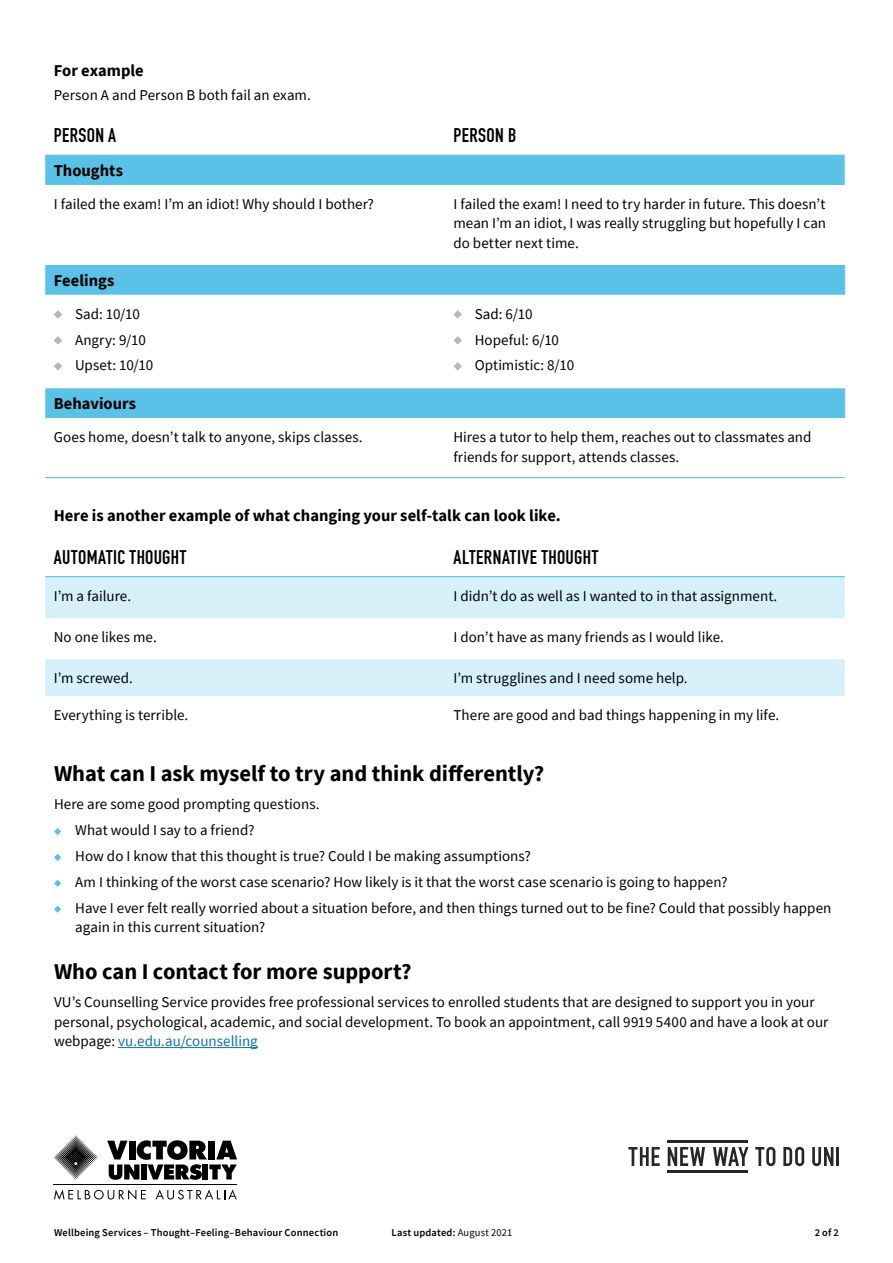
<style>
.page{position:relative;width:893px;height:1263px;background:#fff}
.page>*{position:absolute;margin:0;border:0;box-sizing:border-box;transform-origin:0 0}
.t1{font:700 22.5px "Source Sans Pro";color:#000}
.t2{font:19.5px "DIN Engschrift LT Pro";letter-spacing:.02em;color:#000}
.t3{font:700 16.5px "Source Sans Pro";color:#000}
.t4{font:15px/26px "Source Sans Pro";letter-spacing:.005em;color:#000}
.t5{font:600 10.5px "Source Sans Pro";letter-spacing:.015em;color:#000}
.s1{color:#0c71ac}
.s2{font-weight:400}
</style>
<div class="page">
<svg style="left:45px;top:156px;width:800px;height:262px"></svg>
<hr style="left:45px;top:155px;width:400px;height:1px;background:#5bc2e7">
<hr style="left:445px;top:155px;width:400px;height:1px;background:#5bc2e7">
<hr style="left:844px;top:265px;width:1px;height:30px;background:#5bc2e7">
<hr style="left:844px;top:388px;width:1px;height:30px;background:#5bc2e7">
<hr style="left:45px;top:477px;width:400px;height:1px;background:#5bc2e7">
<hr style="left:445px;top:477px;width:400px;height:1px;background:#5bc2e7">
<svg style="left:54px;top:310px;width:8px;height:9px"></svg>
<svg style="left:54px;top:336px;width:8px;height:9px"></svg>
<svg style="left:54px;top:362px;width:8px;height:8px"></svg>
<svg style="left:453px;top:310px;width:9px;height:9px"></svg>
<svg style="left:453px;top:336px;width:9px;height:9px"></svg>
<svg style="left:453px;top:362px;width:9px;height:8px"></svg>
<svg style="left:45px;top:577px;width:800px;height:119px;fill:#d6f0f9"></svg>
<hr style="left:45px;top:576px;width:400px;height:1px;background:#5bc2e7">
<hr style="left:445px;top:576px;width:400px;height:1px;background:#5bc2e7">
<svg style="left:628px;top:1147px;width:32px;height:19px"></svg>
<svg style="left:668px;top:1147px;width:37px;height:19px"></svg>
<svg style="left:713px;top:1147px;width:35px;height:19px"></svg>
<svg style="left:755px;top:1147px;width:20px;height:19px"></svg>
<svg style="left:783px;top:1147px;width:21px;height:19px"></svg>
<svg style="left:812px;top:1147px;width:21px;height:19px"></svg>
<hr style="left:836px;top:1147px;width:3px;height:19px;background:#000">
<hr style="left:668px;top:1140px;width:80px;height:3px;background:#000">
<hr style="left:668px;top:1170px;width:80px;height:3px;background:#000">
<svg style="left:107px;top:1140px;width:130px;height:40px"></svg>
<svg style="left:54px;top:1135px;width:44px;height:44px"></svg>
<svg style="left:54px;top:1189px;width:92px;height:11px"></svg>
<svg style="left:155px;top:1189px;width:82px;height:10px"></svg>
<hr style="left:54px;top:1184px;width:183px;height:1px;background:#000">
<hr style="left:118px;top:1047px;width:140px;height:1px;background:#0c71ac">
<svg style="left:54px;top:828px;width:7px;height:7px"></svg>
<svg style="left:54px;top:854px;width:7px;height:7px"></svg>
<svg style="left:54px;top:880px;width:7px;height:7px"></svg>
<svg style="left:54px;top:905px;width:7px;height:8px"></svg>
<p class="t3" style="left:54px;top:60px;width:92px">For example</p>
<p class="t4" style="left:54px;top:82px;width:259px">Person A and Person B both fail an exam.</p>
<h2 class="t2" style="left:54px;top:124px;width:64px">PERSON A</h2>
<h2 class="t2" style="left:453px;top:124px;width:64px">PERSON B</h2>
<p class="t3" style="left:54px;top:160px;width:71px">Thoughts</p>
<p class="t4" style="left:54px;top:191px;width:322px">I failed the exam! I’m an idiot! Why should I bother?</p>
<p class="t4" style="left:453px;top:194px;width:374px;line-height:19.5px;text-align:justify">I failed the exam! I need to try harder in future. This doesn’t mean I’m an idiot, I was really struggling but hopefully I can do better next time.</p>
<p class="t3" style="left:54px;top:269px;width:62px">Feelings</p>
<p class="t4" style="left:75px;top:301px;width:80px">Sad: 10/10<br>Angry: 9/10<br>Upset: 10/10</p>
<p class="t4" style="left:475px;top:301px;width:101px">Sad: 6/10<br>Hopeful: 6/10<br>Optimistic: 8/10</p>
<p class="t3" style="left:54px;top:392px;width:84px">Behaviours</p>
<p class="t4" style="left:54px;top:424px;width:310px">Goes home, doesn’t talk to anyone, skips classes.</p>
<p class="t4" style="left:453px;top:427px;width:360px;line-height:19.5px">Hires a tutor to help them, reaches out to classmates and friends for support, attends classes.</p>
<p class="t3" style="left:54px;top:505px;width:509px">Here is another example of what changing your self-talk can look like.</p>
<h2 class="t2" style="left:54px;top:546px;width:134px">AUTOMATIC THOUGHT</h2>
<h2 class="t2" style="left:453px;top:546px;width:146px">ALTERNATIVE THOUGHT</h2>
<p class="t4" style="left:54px;top:583px;width:79px">I’m a failure.</p>
<p class="t4" style="left:453px;top:583px;width:325px">I didn’t do as well as I wanted to in that assignment.</p>
<p class="t4" style="left:54px;top:624px;width:105px">No one likes me.</p>
<p class="t4" style="left:453px;top:624px;width:272px">I don’t have as many friends as I would like.</p>
<p class="t4" style="left:54px;top:665px;width:81px">I’m screwed.</p>
<p class="t4" style="left:453px;top:665px;width:236px">I’m strugglines and I need some help.</p>
<p class="t4" style="left:54px;top:702px;width:136px">Everything is terrible.</p>
<p class="t4" style="left:453px;top:702px;width:327px">There are good and bad things happening in my life.</p>
<h1 class="t1" style="left:54px;top:758px;width:492px">What can I ask myself to try and think differently?</h1>
<p class="t4" style="left:75px;top:791px;width:758px;text-indent:-21px">Here are some good prompting questions.<br>What would I say to a friend?<br>How do I know that this thought is true? Could I be making assumptions?<br>Am I thinking of the worst case scenario? How likely is it that the worst case scenario is going to happen?<br>Have I ever felt really worried about a situation before, and then things turned out to be fine? Could that possibly happen</p>
<p class="t4" style="left:75px;top:914px;width:191px">again in this current situation?</p>
<h1 class="t1" style="left:54px;top:956px;width:359px">Who can I contact for more support?</h1>
<p class="t4" style="left:54px;top:992px;width:776px;line-height:19.5px">VU’s Counselling Service provides free professional services to enrolled students that are designed to support you in your personal, psychological, academic, and social development. To book an appointment, call 9919 5400 and have a look at our webpage: <span class="s1">vu.edu.au/counselling</span></p>
<p class="t5" style="left:54px;top:1225px;width:286px">Wellbeing Services – Thought–Feeling–Behaviour Connection</p>
<p class="t5" style="left:392px;top:1225px;width:122px">Last updated: <span class="s2">August 2021</span></p>
<p class="t5" style="left:815px;top:1225px;width:26px">2 of 2</p>
</div>
